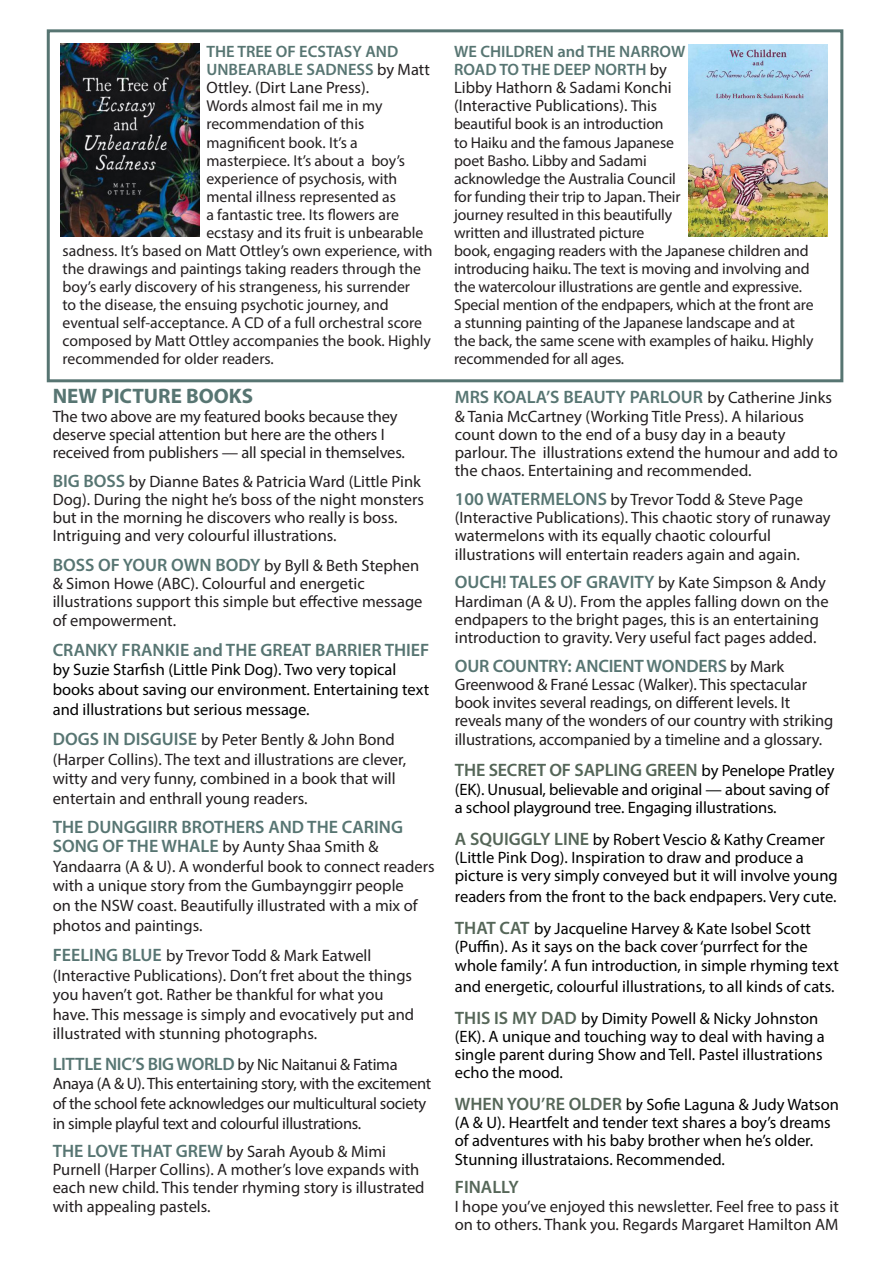
<style>
.page{position:relative;width:893px;height:1263px;background:#fff}
.page>*{position:absolute;margin:0;border:0;box-sizing:border-box;transform-origin:0 0}
.t1{font:700 21px "Myriad Pro";color:#577572}
.Paragraph_Style_1{font:600 18px "Myriad Pro";color:#577572}
.t2{font:600 18px "Myriad Pro";letter-spacing:-.01em;color:#556658}
.Paragraph_Style_1-2{font:16.5px/18.1px "Myriad Pro";color:#231f20}
.Paragraph_Style_1-3{font:16.5px/18.1px "Myriad Pro";color:#000}
.Paragraph_Style_1-4{font:16.5px/19.6px "Myriad Pro";letter-spacing:-.02em;color:#231f20}
.Paragraph_Style_1-5{font:600 16.5px/18px "Myriad Pro";color:#577572}
.Paragraph_Style_1-6{font:15.75px/18px "Myriad Pro";letter-spacing:-.01em;color:#231f20}
.s1{font-weight:400;color:#231f20}
.s2{font-weight:600;font-size:18px;color:#577572}
.s3{font-weight:600;color:#577572}
.s4{font-size:15.75px}
.s5{font-weight:400;font-size:16.5px;color:#231f20}
.s6{font-weight:400;font-size:16.5px;color:#000}
.s7{font-weight:600;font-size:18px;color:#556658}
</style>
<div class="page">
<div style="left:47px;top:29px;width:796px;height:353px;border:3px solid #577572"></div>
<img style="left:61px;top:44px;width:138px;height:192px">
<img style="left:689px;top:44px;width:138px;height:192px">
<p class="Paragraph_Style_1-5" style="left:206px;top:43px;width:225px">THE TREE OF ECSTASY AND<br>UNBEARABLE SADNESS <span class="s1">by Matt<br>Ottley. (Dirt Lane Press).</span></p>
<p class="Paragraph_Style_1-6" style="left:206px;top:97px;width:178px">Words almost fail me in my</p>
<p class="Paragraph_Style_1-6" style="left:206px;top:115px;width:159px">recommendation of this</p>
<p class="Paragraph_Style_1-6" style="left:206px;top:133px;width:153px">magnificent book. It’s a</p>
<p class="Paragraph_Style_1-6" style="left:206px;top:151px;width:200px">masterpiece. It’s about a boy’s</p>
<p class="Paragraph_Style_1-6" style="left:206px;top:169px;width:193px">experience of psychosis, with</p>
<p class="Paragraph_Style_1-6" style="left:206px;top:187px;width:191px">mental illness represented as</p>
<p class="Paragraph_Style_1-6" style="left:206px;top:205px;width:194px">a fantastic tree. Its flowers are</p>
<p class="Paragraph_Style_1-6" style="left:206px;top:223px;width:219px">ecstasy and its fruit is unbearable</p>
<p class="Paragraph_Style_1-6" style="left:63px;top:241px;width:372px">sadness. It’s based on Matt Ottley’s own experience, with</p>
<p class="Paragraph_Style_1-6" style="left:63px;top:259px;width:360px">the drawings and paintings taking readers through the</p>
<p class="Paragraph_Style_1-6" style="left:63px;top:277px;width:349px">boy’s early discovery of his strangeness, his surrender</p>
<p class="Paragraph_Style_1-6" style="left:63px;top:295px;width:328px">to the disease, the ensuing psychotic journey, and</p>
<p class="Paragraph_Style_1-6" style="left:63px;top:313px;width:361px">eventual self-acceptance. A CD of a full orchestral score</p>
<p class="Paragraph_Style_1-6" style="left:63px;top:331px;width:370px">composed by Matt Ottley accompanies the book. Highly</p>
<p class="Paragraph_Style_1-6" style="left:63px;top:349px;width:213px">recommended for older readers.</p>
<p class="t1" style="left:53px;top:383px;width:202px">NEW PICTURE BOOKS</p>
<p class="Paragraph_Style_1-2" style="left:53px;top:407px;width:354px">The two above are my featured books because they deserve special attention but here are the others I received from publishers — all special in themselves.</p>
<p class="Paragraph_Style_1-2" style="left:53px;top:472px;width:373px"><span class="s2">BIG BOSS</span> by Dianne Bates &amp; Patricia Ward (Little Pink Dog). During the night he’s boss of the night monsters but in the morning he discovers who really is boss.<br>Intriguing and very colourful illustrations.</p>
<p class="Paragraph_Style_1-2" style="left:53px;top:556px;width:371px"><span class="s2">BOSS OF YOUR OWN BODY</span> by Byll &amp; Beth Stephen &amp; Simon Howe (ABC). Colourful and energetic illustrations support this simple but effective message of empowerment.</p>
<p class="Paragraph_Style_1" style="left:53px;top:638px;width:378px">CRANKY FRANKIE and THE GREAT BARRIER THIEF</p>
<p class="Paragraph_Style_1-3" style="left:53px;top:660px;width:378px;line-height:19.6px">by Suzie Starfish (Little Pink Dog). Two very topical books about saving our environment. Entertaining text and illustrations but serious message.</p>
<p class="Paragraph_Style_1-2" style="left:53px;top:729px;width:355px;line-height:19.6px"><span class="s2">DOGS IN DISGUISE</span> by Peter Bently &amp; John Bond (Harper Collins). The text and illustrations are clever, witty and very funny, combined in a book that will entertain and enthrall young readers.</p>
<p class="Paragraph_Style_1" style="left:53px;top:815px;width:352px">THE DUNGGIIRR BROTHERS AND THE CARING</p>
<p class="Paragraph_Style_1-2" style="left:53px;top:836px;width:383px;line-height:19.6px"><span class="s2">SONG OF THE WHALE</span> by Aunty Shaa Smith &amp; Yandaarra (A &amp; U). A wonderful book to connect readers with a unique story from the Gumbaynggirr people<br>on the NSW coast. Beautifully illustrated with a mix of photos and paintings.</p>
<p class="Paragraph_Style_1-2" style="left:53px;top:945px;width:363px;line-height:19.6px"><span class="s2">FEELING BLUE</span> by Trevor Todd &amp; Mark Eatwell (Interactive Publications). Don’t fret about the things you haven’t got. Rather be thankful for what you have. This message is simply and evocatively put and illustrated with stunning photographs.</p>
<p class="Paragraph_Style_1-4" style="left:53px;top:1054px;width:380px"><span class="s2">LITTLE NIC’S BIG WORLD</span> by Nic Naitanui &amp; Fatima Anaya (A &amp; U). This entertaining story, with the excitement of the school fete acknowledges our multicultural society in simple playful text and colourful illustrations.</p>
<p class="Paragraph_Style_1-2" style="left:53px;top:1142px;width:373px"><span class="s2">THE LOVE THAT GREW</span> by Sarah Ayoub &amp; Mimi Purnell (Harper Collins). A mother’s love expands with each new child. This tender rhyming story is illustrated with appealing pastels.</p>
<p class="Paragraph_Style_1-2" style="left:454px;top:43px;width:233px"><span class="s3">WE CHILDREN and THE NARROW<br>ROAD TO THE DEEP NORTH</span> by<br>Libby Hathorn &amp; Sadami Konchi (Interactive Publications). <span class="s4">This</span></p>
<p class="Paragraph_Style_1-6" style="left:454px;top:115px;width:361px">beautiful book is an introduction<br>to Haiku and the famous Japanese<br>poet Basho. Libby and Sadami<br>acknowledge the Australia Council<br>for funding their trip to Japan. Their<br>journey resulted in this beautifully<br>written and illustrated picture<br>book, engaging readers with the Japanese children and introducing haiku. The text is moving and involving and the watercolour illustrations are gentle and expressive.<br>Special mention of the endpapers, which at the front are a stunning painting of the Japanese landscape and at the back, the same scene with examples of haiku. Highly recommended for all ages.</p>
<p class="Paragraph_Style_1" style="left:455px;top:386px;width:379px">MRS KOALA’S BEAUTY PARLOUR <span class="s5">by Catherine Jinks</span></p>
<p class="Paragraph_Style_1-2" style="left:455px;top:407px;width:385px">&amp; Tania McCartney (Working Title Press). A hilarious count down to the end of a busy day in a beauty parlour. The illustrations extend the humour and add to the chaos. Entertaining and recommended.</p>
<p class="Paragraph_Style_1-2" style="left:455px;top:490px;width:377px"><span class="s2">100 WATERMELONS</span> by Trevor Todd &amp; Steve Page (Interactive Publications). This chaotic story of runaway watermelons with its equally chaotic colourful illustrations will entertain readers again and again.</p>
<p class="Paragraph_Style_1" style="left:455px;top:571px;width:373px">OUCH! TALES OF GRAVITY <span class="s5">by Kate Simpson &amp; Andy</span></p>
<p class="Paragraph_Style_1-2" style="left:455px;top:592px;width:375px">Hardiman (A &amp; U). From the apples falling down on the endpapers to the bright pages, this is an entertaining introduction to gravity. Very useful fact pages added.</p>
<p class="Paragraph_Style_1" style="left:455px;top:654px;width:331px">OUR COUNTRY: ANCIENT WONDERS <span class="s5">by Mark</span></p>
<p class="Paragraph_Style_1-2" style="left:455px;top:675px;width:380px">Greenwood &amp; Frané Lessac (Walker). This spectacular book invites several readings, on different levels. It reveals many of the wonders of our country with striking illustrations, accompanied by a timeline and a glossary.</p>
<p class="t2" style="left:455px;top:759px;width:381px">THE SECRET OF SAPLING GREEN <span class="s6">by Penelope Pratley</span></p>
<p class="Paragraph_Style_1-3" style="left:455px;top:780px;width:376px">(EK). Unusual, believable and original — about saving of a school playground tree. Engaging illustrations.</p>
<p class="Paragraph_Style_1-3" style="left:455px;top:830px;width:384px"><span class="s7">A SQUIGGLY LINE</span> by Robert Vescio &amp; Kathy Creamer (Little Pink Dog). Inspiration to draw and produce a picture is very simply conveyed but it will involve young</p>
<p class="Paragraph_Style_1-3" style="left:455px;top:887px;width:383px">readers from the front to the back endpapers. Very cute.</p>
<p class="Paragraph_Style_1-3" style="left:455px;top:919px;width:385px"><span class="s7">THAT CAT</span> by Jacqueline Harvey &amp; Kate Isobel Scott (Puffin). As it says on the back cover ‘purrfect for the whole family’. A fun introduction, in simple rhyming text</p>
<p class="Paragraph_Style_1-3" style="left:455px;top:977px;width:381px">and energetic, colourful illustrations, to all kinds of cats.</p>
<p class="Paragraph_Style_1-3" style="left:455px;top:1009px;width:372px"><span class="s7">THIS IS MY DAD</span> by Dimity Powell &amp; Nicky Johnston (EK). A unique and touching way to deal with having a single parent during Show and Tell. Pastel illustrations echo the mood.</p>
<p class="Paragraph_Style_1-3" style="left:455px;top:1095px;width:386px"><span class="s7">WHEN YOU’RE OLDER</span> by Sofie Laguna &amp; Judy Watson (A &amp; U). Heartfelt and tender text shares a boy’s dreams of adventures with his baby brother when he’s older.<br>Stunning illustrataions. Recommended.</p>
<p class="t2" style="left:455px;top:1176px;width:66px">FINALLY</p>
<p class="Paragraph_Style_1-2" style="left:455px;top:1197px;width:385px">I hope you’ve enjoyed this newsletter. Feel free to pass it on to others. Thank you. Regards Margaret Hamilton AM</p>
</div>
